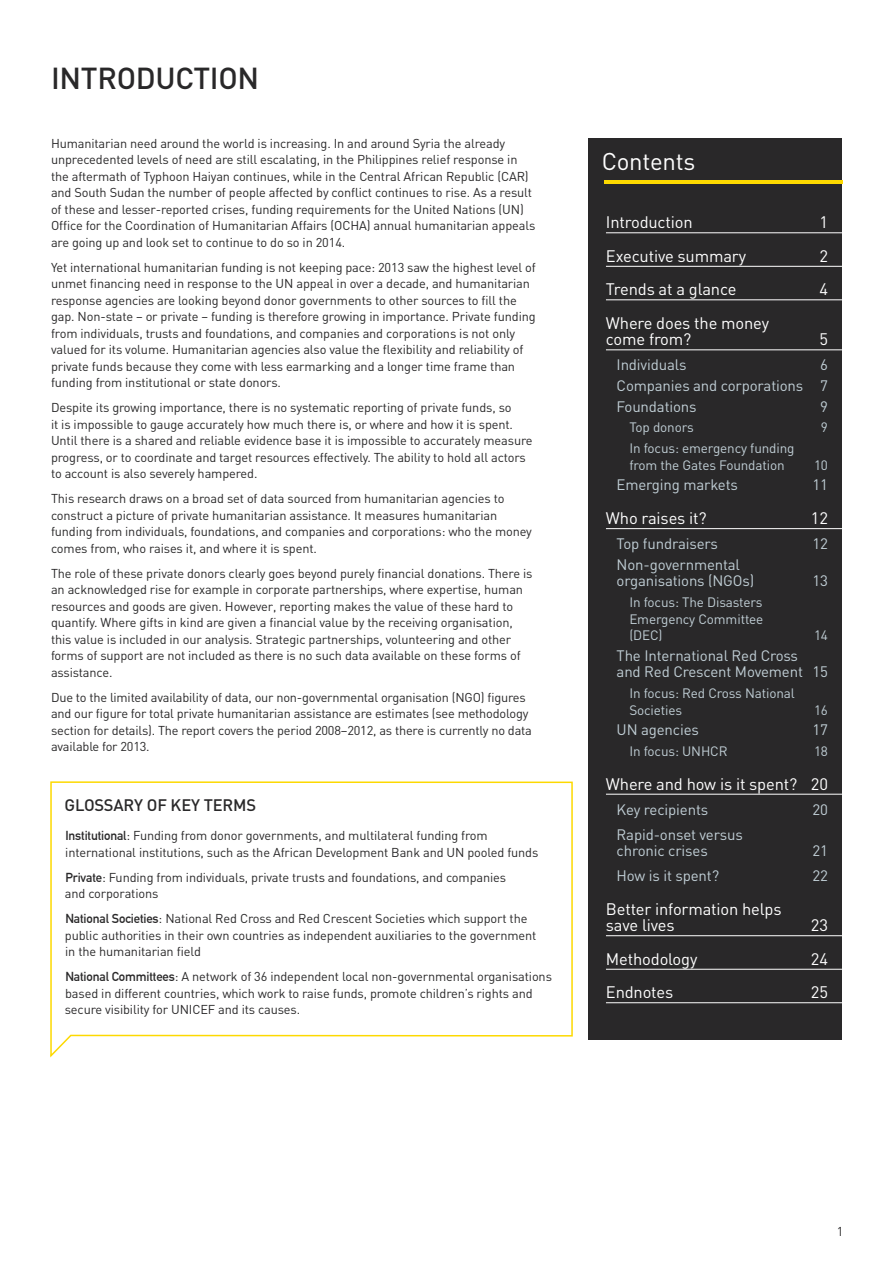
<style>
.page{position:relative;width:893px;height:1263px;background:#fff}
.page>*{position:absolute;margin:0;border:0;box-sizing:border-box;transform-origin:0 0}
.t1{font:500 30px "DIN";letter-spacing:-.01em;color:#292829}
.t2{font:24px "DIN";letter-spacing:-.01em;color:#fff}
.t3{font:16.5px/16.5px "DIN";letter-spacing:-.01em;color:#fff}
.t4{font:500 16.5px "DIN";letter-spacing:-.01em;color:#292829}
.t5{font:15px/16.5px "DIN";letter-spacing:-.01em;color:#c0ced5}
.t6{font:13.5px/16.5px "DIN";letter-spacing:-.01em;color:#c0ced5}
.t7{font:12.75px/16.5px "DIN";letter-spacing:-.01em;color:#292829}
.s1{font-family:"DIN Alternate";font-weight:700}
</style>
<div class="page">
<div style="left:589px;top:138px;width:253px;height:902px;background:#292829"></div>
<hr style="left:604px;top:180px;width:238px;height:3px;background:#fdd900">
<hr style="left:606px;top:232px;width:236px;height:1px;background:#fff">
<hr style="left:606px;top:266px;width:236px;height:1px;background:#fff">
<hr style="left:606px;top:299px;width:236px;height:1px;background:#fff">
<hr style="left:606px;top:349px;width:236px;height:1px;background:#fff">
<hr style="left:606px;top:528px;width:236px;height:1px;background:#fff">
<hr style="left:606px;top:794px;width:236px;height:1px;background:#fff">
<hr style="left:606px;top:935px;width:236px;height:1px;background:#fff">
<hr style="left:606px;top:969px;width:236px;height:1px;background:#fff">
<hr style="left:606px;top:1002px;width:236px;height:1px;background:#fff">
<svg style="left:50px;top:781px;width:523px;height:277px"></svg>
<h1 class="t1" style="left:51px;top:59px;width:210px">I NTRODUCTION</h1>
<p class="t7" style="left:51px;top:134px;width:486px">Humanitarian need around the world is increasing. In and around Syria the already unprecedented levels of need are still escalating, in the Philippines relief response in the aftermath of Typhoon Haiyan continues, while in the Central African Republic (CAR) and South Sudan the number of people affected by conflict continues to rise. As a result of these and lesser-reported crises, funding requirements for the United Nations (UN)<br>Office for the Coordination of Humanitarian Affairs (OCHA) annual humanitarian appeals are going up and look set to continue to do so in 2014.</p>
<p class="t7" style="left:51px;top:258px;width:486px">Yet international humanitarian funding is not keeping pace: 2013 saw the highest level of unmet financing need in response to the UN appeal in over a decade, and humanitarian response agencies are looking beyond donor governments to other sources to fill the gap. Non-state – or private – funding is therefore growing in importance. Private funding from individuals, trusts and foundations, and companies and corporations is not only valued for its volume. Humanitarian agencies also value the flexibility and reliability of private funds because they come with less earmarking and a longer time frame than funding from institutional or state donors.</p>
<p class="t7" style="left:51px;top:399px;width:483px">Despite its growing importance, there is no systematic reporting of private funds, so<br>it is impossible to gauge accurately how much there is, or where and how it is spent.<br>Until there is a shared and reliable evidence base it is impossible to accurately measure progress, or to coordinate and target resources effectively. The ability to hold all actors to account is also severely hampered.</p>
<p class="t7" style="left:51px;top:490px;width:482px">This research draws on a broad set of data sourced from humanitarian agencies to construct a picture of private humanitarian assistance. It measures humanitarian funding from individuals, foundations, and companies and corporations: who the money comes from, who raises it, and where it is spent.</p>
<p class="t7" style="left:51px;top:564px;width:483px">The role of these private donors clearly goes beyond purely financial donations. There is an acknowledged rise for example in corporate partnerships, where expertise, human resources and goods are given. However, reporting makes the value of these hard to quantify. Where gifts in kind are given a financial value by the receiving organisation, this value is included in our analysis. Strategic partnerships, volunteering and other forms of support are not included as there is no such data available on these forms of assistance.</p>
<p class="t7" style="left:51px;top:688px;width:482px">Due to the limited availability of data, our non-governmental organisation (NGO) figures and our figure for total private humanitarian assistance are estimates (see methodology section for details). The report covers the period 2008–2012, as there is currently no data available for 2013.</p>
<p class="t4" style="left:65px;top:794px;width:192px">GLOSSARY OF KEY TERMS</p>
<p class="t7" style="left:65px;top:827px;width:475px"><span class="s1">Institutional</span>: Funding from donor governments, and multilateral funding from international institutions, such as the African Development Bank and UN pooled funds</p>
<p class="t7" style="left:65px;top:868px;width:443px"><span class="s1">Private</span>: Funding from individuals, private trusts and foundations, and companies and corporations</p>
<p class="t7" style="left:65px;top:910px;width:473px"><span class="s1">National Societies</span>: National Red Cross and Red Crescent Societies which support the public authorities in their own countries as independent auxiliaries to the government in the humanitarian field</p>
<p class="t7" style="left:65px;top:968px;width:489px"><span class="s1">National Committees</span>: A network of 36 independent local non-governmental organisations based in different countries, which work to raise funds, promote children’s rights and secure visibility for UNICEF and its causes.</p>
<h2 class="t2" style="left:602px;top:147px;width:95px">Contents</h2>
<p class="t3" style="left:606px;top:214px;width:88px">Introduction</p>
<p class="t3" style="left:819px;top:214px;width:10px">1</p>
<p class="t3" style="left:606px;top:247px;width:142px">Executive summary</p>
<p class="t3" style="left:819px;top:247px;width:10px">2</p>
<p class="t3" style="left:606px;top:281px;width:132px">Trends at a glance</p>
<p class="t3" style="left:819px;top:281px;width:10px">4</p>
<p class="t3" style="left:606px;top:314px;width:165px">Where does the money come from?</p>
<p class="t3" style="left:819px;top:331px;width:10px">5</p>
<p class="t5" style="left:617px;top:356px;width:72px">Individuals</p>
<p class="t5" style="left:617px;top:354px;width:213px;line-height:20.7px;text-align:justify;text-indent:204px">6<br>Companies and corporations 7<br>Foundations</p>
<p class="t5" style="left:820px;top:398px;width:9px">9</p>
<p class="t6" style="left:629px;top:419px;width:66px">Top donors</p>
<p class="t6" style="left:821px;top:419px;width:9px">9</p>
<p class="t6" style="left:629px;top:440px;width:167px">In focus: emergency funding from the Gates Foundation</p>
<p class="t6" style="left:814px;top:456px;width:15px">10</p>
<p class="t5" style="left:617px;top:476px;width:123px">Emerging markets</p>
<p class="t5" style="left:812px;top:476px;width:17px">11</p>
<p class="t3" style="left:606px;top:509px;width:102px">Who raises it?</p>
<p class="t3" style="left:811px;top:509px;width:19px">12</p>
<p class="t5" style="left:617px;top:535px;width:103px">Top fundraisers</p>
<p class="t5" style="left:812px;top:535px;width:17px">12</p>
<p class="t5" style="left:617px;top:556px;width:139px">Non-governmental organisations (NGOs)</p>
<p class="t5" style="left:812px;top:572px;width:17px">13</p>
<p class="t6" style="left:629px;top:594px;width:136px;text-align:justify">In focus: The Disasters Emergency Committee (DEC)</p>
<p class="t6" style="left:814px;top:627px;width:15px">14</p>
<p class="t5" style="left:617px;top:647px;width:213px">The International Red Cross<br>and Red Crescent Movement 15</p>
<p class="t6" style="left:629px;top:685px;width:167px">In focus: Red Cross National<br>Societies</p>
<p class="t6" style="left:814px;top:701px;width:15px">16</p>
<p class="t5" style="left:617px;top:721px;width:84px">UN agencies</p>
<p class="t5" style="left:812px;top:721px;width:17px">17</p>
<p class="t6" style="left:629px;top:743px;width:100px">In focus: UNHCR</p>
<p class="t6" style="left:814px;top:743px;width:15px">18</p>
<p class="t3" style="left:606px;top:775px;width:224px">Where and how is it spent? 20</p>
<p class="t5" style="left:617px;top:801px;width:93px">Key recipients</p>
<p class="t5" style="left:812px;top:801px;width:17px">20</p>
<p class="t5" style="left:617px;top:826px;width:128px">Rapid-onset versus chronic crises</p>
<p class="t5" style="left:812px;top:842px;width:17px">21</p>
<p class="t5" style="left:617px;top:867px;width:104px">How is it spent?</p>
<p class="t5" style="left:812px;top:867px;width:17px">22</p>
<p class="t3" style="left:606px;top:900px;width:177px">Better information helps save lives</p>
<p class="t3" style="left:811px;top:916px;width:19px">23</p>
<p class="t3" style="left:606px;top:950px;width:93px">Methodology</p>
<p class="t3" style="left:811px;top:950px;width:19px">24</p>
<p class="t3" style="left:606px;top:983px;width:69px">Endnotes</p>
<p class="t3" style="left:811px;top:983px;width:19px">25</p>
<p class="t7" style="left:837px;top:1223px;width:8px">1</p>
</div>
